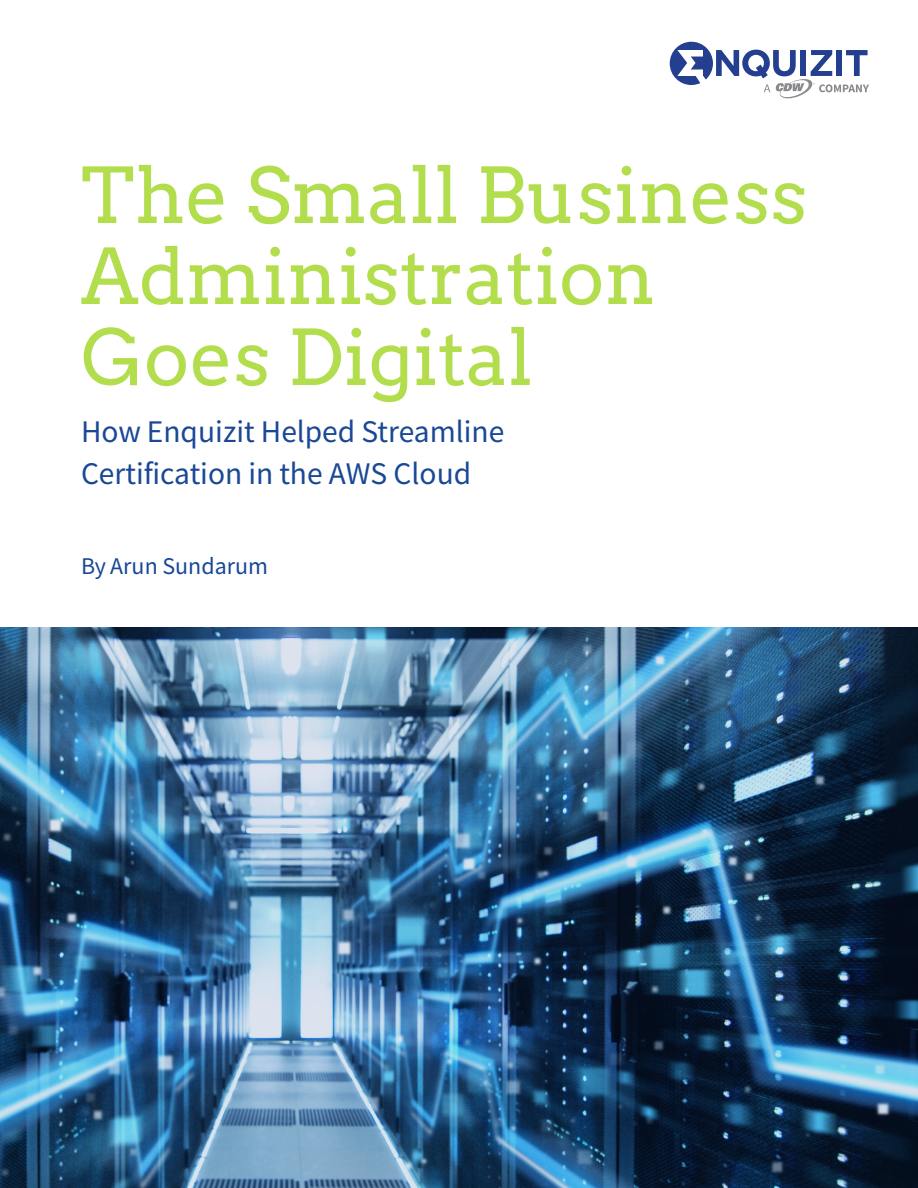
<style>
.page{position:relative;width:918px;height:1188px;background:#fff}
.page>*{position:absolute;margin:0;border:0;box-sizing:border-box;transform-origin:0 0}
.t1{font:76.5px/81px "Arvo";color:#b2de4d}
.t2{font:31.5px/42px "Source Sans Variable";color:#194895}
.t3{font:24px "Source Sans Variable";color:#194895}
</style>
<div class="page">
<img style="left:0;top:627px;width:918px;height:561px">
<svg style="left:670px;top:42px;width:199px;height:57px"></svg>
<h1 class="t1" style="left:81px;top:155px;width:728px">The Small Business<br>Administration<br>Goes Digital</h1>
<p class="t2" style="left:81px;top:411px;width:425px">How Enquizit Helped Streamline<br>Certification in the AWS Cloud</p>
<p class="t3" style="left:81px;top:551px;width:189px">By Arun Sundarum</p>
</div>
